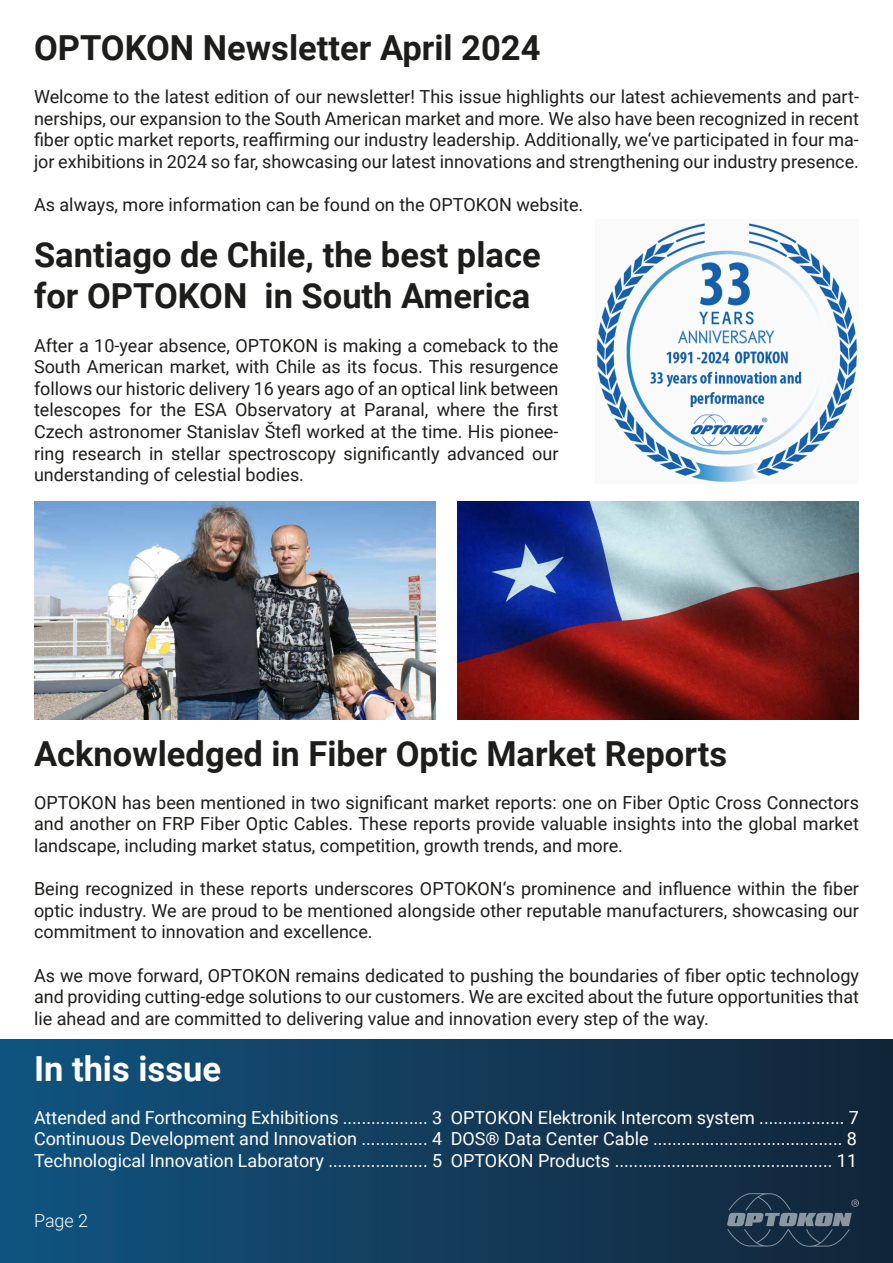
<style>
.page{position:relative;width:893px;height:1263px;background:#fff}
.page>*{position:absolute;margin:0;border:0;box-sizing:border-box;transform-origin:0 0}
.t1{font:700 34.5px/41.4px "Roboto";color:#1d1d1b}
.t2{font:700 34.5px "Roboto";color:#fff}
.t3{font:18px/21.6px "Roboto";color:#1d1d1b;text-align:justify}
.t4{font:18px/21.6px "Roboto";color:#fff;text-align:justify}
.t5{font:300 18px "Roboto";color:#fff}
</style>
<div class="page">
<div style="left:0;top:1039px;width:893px;height:224px;background:linear-gradient(to right,#115480,#132437)"></div>
<img style="left:596px;top:223px;width:262px;height:259px">
<img style="left:34px;top:501px;width:402px;height:218px">
<img style="left:457px;top:501px;width:402px;height:218px">
<svg style="left:727px;top:1193px;width:132px;height:54px;background:#2d4255"></svg>
<h1 class="t1" style="left:34px;top:26px;width:508px">OPTOKON Newsletter April 2024</h1>
<p class="t3" style="left:34px;top:85px;width:826px">Welcome to the latest edition of our newsletter! This issue highlights our latest achievements and part&shy;nerships, our expansion to the South American market and more. We also have been recognized in recent fiber optic market reports, reaffirming our industry leadership. Additionally, we‘ve participated in four ma&shy;jor exhibitions in 2024 so far, showcasing our latest innovations and strengthening our industry presence.</p>
<p class="t3" style="left:34px;top:193px;width:551px">As always, more information can be found on the OPTOKON website.</p>
<h1 class="t1" style="left:34px;top:233px;width:508px">Santiago de Chile, the best place for OPTOKON in South America</h1>
<p class="t3" style="left:34px;top:334px;width:526px">After a 10-year absence, OPTOKON is making a comeback to the South American market, with Chile as its focus. This resurgence follows our historic delivery 16 years ago of an optical link between telescopes for the ESA Observatory at Paranal, where the first Czech astronomer Stanislav Štefl worked at the time. His pionee&shy;ring research in stellar spectroscopy significantly advanced our understanding of celestial bodies.</p>
<h1 class="t1" style="left:34px;top:731px;width:695px">Acknowledged in Fiber Optic Market Reports</h1>
<p class="t3" style="left:34px;top:791px;width:826px">OPTOKON has been mentioned in two significant market reports: one on Fiber Optic Cross Connectors and another on FRP Fiber Optic Cables. These reports provide valuable insights into the global market landscape, including market status, competition, growth trends, and more.</p>
<p class="t3" style="left:34px;top:877px;width:826px">Being recognized in these reports underscores OPTOKON‘s prominence and influence within the fiber optic industry. We are proud to be mentioned alongside other reputable manufacturers, showcasing our commitment to innovation and excellence.</p>
<p class="t3" style="left:34px;top:964px;width:826px">As we move forward, OPTOKON remains dedicated to pushing the boundaries of fiber optic technology and providing cutting-edge solutions to our customers. We are excited about the future opportunities that lie ahead and are committed to delivering value and innovation every step of the way.</p>
<h1 class="t2" style="left:34px;top:1044px;width:189px">In this issue</h1>
<p class="t4" style="left:34px;top:1106px;width:410px">Attended and Forthcoming Exhibitions .................. 3<br>Continuous Development and Innovation .............. 4<br>Technological Innovation Laboratory ..................... 5</p>
<p class="t4" style="left:451px;top:1106px;width:410px">OPTOKON Elektronik Intercom system .................. 7<br>DOS® Data Center Cable ........................................ 8<br>OPTOKON Products .............................................. 11</p>
<p class="t5" style="left:34px;top:1208px;width:56px">Page 2</p>
</div>
